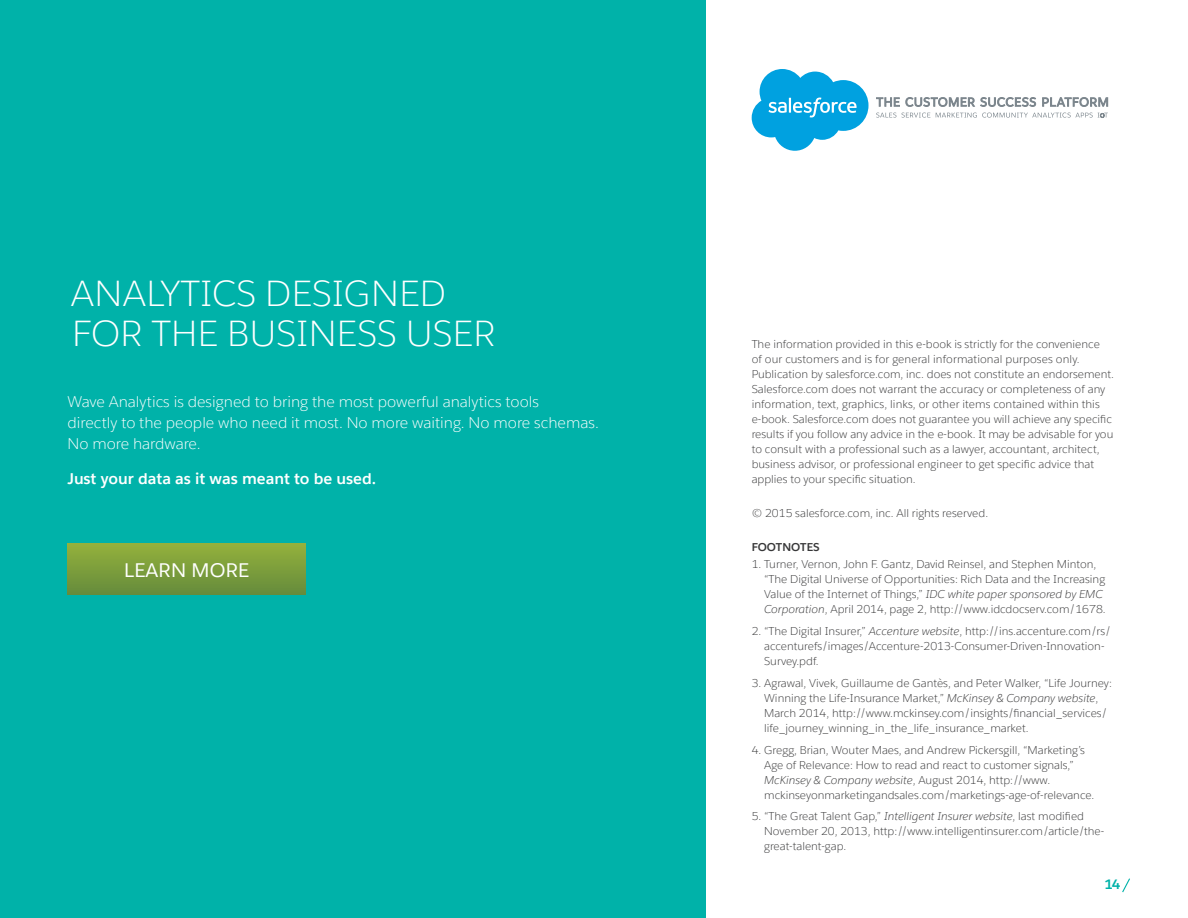
<style>
.page{position:relative;width:1188px;height:918px;background:#fff}
.page>*{position:absolute;margin:0;border:0;box-sizing:border-box;transform-origin:0 0}
.t1{font:300 36px/40.5px "Salesforce Sans";letter-spacing:.01em;color:#fff}
.t2{font:19.5px "Salesforce Sans";letter-spacing:.01em;color:#fff}
.t3{font:300 15.3px/21px "Salesforce Sans";color:#fff}
.t4{font:700 15.3px "Salesforce Sans";color:#fff}
.t5{font:700 13.5px "Salesforce Sans";color:#00b2a9}
.t6{font:300 11.25px/15px "Salesforce Sans";color:#373738}
.t7{font:700 11.25px "Salesforce Sans";letter-spacing:.01em;color:#373738}
.s1{font-style:italic}
</style>
<div class="page">
<div style="left:0;top:0;width:705px;height:918px;background:#00b2a9"></div>
<svg style="left:1122px;top:878px;width:8px;height:15px"></svg>
<img style="left:68px;top:544px;width:238px;height:51px">
<svg style="left:752px;top:69px;width:117px;height:82px"></svg>
<svg style="left:876px;top:97px;width:160px;height:10px"></svg>
<svg style="left:1042px;top:97px;width:66px;height:10px"></svg>
<svg style="left:876px;top:113px;width:54px;height:5px"></svg>
<svg style="left:936px;top:113px;width:172px;height:5px"></svg>
<h1 class="t1" style="left:71px;top:273px;width:426px">ANALYTICS DESIGNED<br>FOR THE BUSINESS USER</h1>
<h3 class="t3" style="left:68px;top:391px;width:533px">Wave Analytics is designed to bring the most powerful analytics tools<br>directly to the people who need it most. No more waiting. No more schemas.<br>No more hardware.</h3>
<h3 class="t4" style="left:68px;top:468px;width:310px">Just your data as it was meant to be used.</h3>
<h2 class="t2" style="left:124px;top:558px;width:126px">LEARN MORE</h2>
<p class="t6" style="left:752px;top:337px;width:364px">The information provided in this e-book is strictly for the convenience<br>of our customers and is for general informational purposes only.<br>Publication by salesforce.com, inc. does not constitute an endorsement.<br>Salesforce.com does not warrant the accuracy or completeness of any information, text, graphics, links, or other items contained within this e-book. Salesforce.com does not guarantee you will achieve any specific results if you follow any advice in the e-book. It may be advisable for you to consult with a professional such as a lawyer, accountant, architect, business advisor, or professional engineer to get specific advice that applies to your specific situation.</p>
<p class="t6" style="left:752px;top:505px;width:238px">© 2015 salesforce.com, inc. All rights reserved.</p>
<p class="t7" style="left:752px;top:540px;width:70px">FOOTNOTES</p>
<p class="t6" style="left:764px;top:557px;width:343px;text-indent:-12px">1. Turner, Vernon, John F. Gantz, David Reinsel, and Stephen Minton, “The Digital Universe of Opportunities: Rich Data and the Increasing Value of the Internet of Things,” <span class="s1">IDC white paper sponsored by EMC Corporation</span>, April 2014, page 2, http://www.idcdocserv.com/1678.</p>
<p class="t6" style="left:764px;top:624px;width:348px;text-indent:-12px">2. “The Digital Insurer,” <span class="s1">Accenture website</span>, http://ins.accenture.com/rs/ accenturefs/images/Accenture-2013-Consumer-Driven-Innovation-<br>Survey.pdf.</p>
<p class="t6" style="left:764px;top:675px;width:349px;text-indent:-12px">3. Agrawal, Vivek, Guillaume de Gantès, and Peter Walker, “Life Journey:<br>Winning the Life-Insurance Market,” <span class="s1">McKinsey &amp; Company website</span>, March 2014, http://www.mckinsey.com/insights/financial_services/ life_journey_winning_in_the_life_insurance_market.</p>
<p class="t6" style="left:764px;top:742px;width:332px;text-indent:-12px">4. Gregg, Brian, Wouter Maes, and Andrew Pickersgill, “Marketing’s Age of Relevance: How to read and react to customer signals,” <span class="s1">McKinsey &amp; Company website</span>, August 2014, http://www. mckinseyonmarketingandsales.com/marketings-age-of-relevance.</p>
<p class="t6" style="left:764px;top:809px;width:342px;text-indent:-12px">5. “The Great Talent Gap,” <span class="s1">Intelligent Insurer website</span>, last modified<br>November 20, 2013, http://www.intelligentinsurer.com/article/the&shy;great-talent-gap.</p>
<p class="t5" style="left:1105px;top:875px;width:17px">14</p>
</div>
